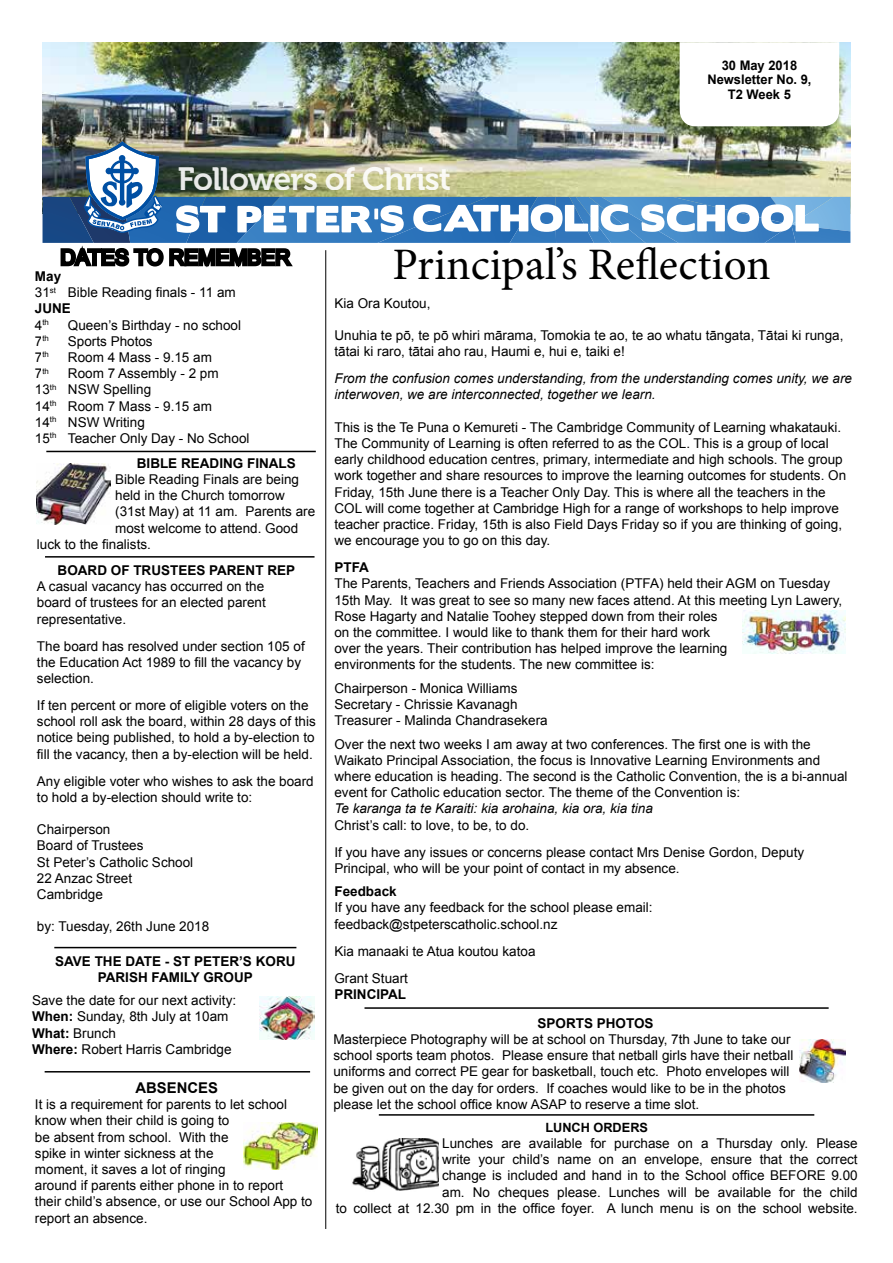
<style>
.page{position:relative;width:893px;height:1263px;background:#fff}
.page>*{position:absolute;margin:0;border:0;box-sizing:border-box;transform-origin:0 0}
.t1{font:45px "Minion Pro";color:#000}
.t2{font:32.1px "Museo 700";letter-spacing:-.025em;color:#fff}
.t3{font:700 14.85px "Arial";color:#000}
.t4{font:13.5px/16.2px "Arial";color:#000}
.t5{font:italic 13.5px/16.2px "Arial";color:#000}
.t6{font:700 13.5px/16.2px "Arial";color:#000;text-align:center}
.t7{font:700 13.2px/14.5px "Arial";color:#000;text-align:center}
.t8{font:700 12.75px "Arial";color:#000}
.t9{font:7.8px "Arial";color:#000}
.s1{font-weight:700}
.s2{font-size:13.5px}
</style>
<div class="page">
<img style="left:43px;top:42px;width:807px;height:99px">
<svg style="left:680px;top:42px;width:159px;height:84px"></svg>
<hr style="left:45px;top:556px;width:270px;height:2px;background:#000">
<svg style="left:42px;top:141px;width:808px;height:313px"></svg>
<hr style="left:54px;top:947px;width:242px;height:1px;background:#000">
<hr style="left:379px;top:1114px;width:435px;height:2px;background:#000">
<hr style="left:45px;top:1071px;width:265px;height:1px;background:#000">
<hr style="left:46px;top:451px;width:270px;height:1px;background:#000">
<hr style="left:364px;top:1007px;width:465px;height:2px;background:#000">
<hr style="left:325px;top:250px;width:1px;height:979px;background:#000">
<img style="left:352px;top:1138px;width:87px;height:53px">
<img style="left:37px;top:463px;width:74px;height:62px">
<img style="left:259px;top:996px;width:56px;height:43px">
<img style="left:244px;top:1122px;width:74px;height:47px">
<img style="left:743px;top:610px;width:103px;height:43px">
<img style="left:799px;top:1039px;width:47px;height:43px">
<h2 class="t2" style="left:177px;top:161px;width:275px">Followers of Christ</h2>
<p class="t7" style="left:707px;top:58px;width:106px">30 May 2018<br>Newsletter No. 9,<br>T2 Week 5</p>
<p class="t4" style="left:35px;top:268px;width:202px"><span class="s1">May<br></span>31<sup>st</sup> Bible Reading finals - 11 am<br><span class="s1">JUNE</span></p>
<p class="t9" style="left:35px;top:317px;width:16px"><span class="s2">4</span>th</p>
<p class="t4" style="left:68px;top:317px;width:175px">Queen’s Birthday - no school</p>
<p class="t9" style="left:35px;top:333px;width:16px"><span class="s2">7</span>th</p>
<p class="t4" style="left:68px;top:333px;width:86px">Sports Photos</p>
<p class="t9" style="left:35px;top:350px;width:16px"><span class="s2">7</span>th</p>
<p class="t4" style="left:68px;top:349px;width:146px">Room 4 Mass - 9.15 am</p>
<p class="t9" style="left:35px;top:366px;width:16px"><span class="s2">7</span>th</p>
<p class="t4" style="left:35px;top:365px;width:216px;text-indent:33px">Room 7 Assembly - 2 pm<br>13<sup>th</sup> NSW Spelling<br>14<sup>th</sup> Room 7 Mass - 9.15 am<br>14<sup>th</sup> NSW Writing<br>15<sup>th</sup> Teacher Only Day - No School</p>
<p class="t6" style="left:137px;top:455px;width:161px">BIBLE READING FINALS</p>
<p class="t4" style="left:115px;top:471px;width:185px">Bible Reading Finals are being</p>
<p class="t4" style="left:115px;top:488px;width:171px">held in the Church tomorrow</p>
<p class="t4" style="left:115px;top:504px;width:202px">(31st May) at 11 am. Parents are</p>
<p class="t4" style="left:115px;top:520px;width:185px">most welcome to attend. Good</p>
<p class="t4" style="left:37px;top:536px;width:116px">luck to the finalists.</p>
<p class="t6" style="left:58px;top:562px;width:239px">BOARD OF TRUSTEES PARENT REP</p>
<p class="t4" style="left:37px;top:578px;width:230px;text-align:justify">A casual vacancy has occurred on the board of trustees for an elected parent representative.</p>
<p class="t4" style="left:37px;top:638px;width:269px">The board has resolved under section 105 of the Education Act 1989 to fill the vacancy by selection.</p>
<p class="t4" style="left:37px;top:697px;width:280px">If ten percent or more of eligible voters on the school roll ask the board, within 28 days of this notice being published, to hold a by-election to fill the vacancy, then a by-election will be held.</p>
<p class="t4" style="left:37px;top:773px;width:278px">Any eligible voter who wishes to ask the board to hold a by-election should write to:</p>
<p class="t4" style="left:37px;top:821px;width:158px">Chairperson<br>Board of Trustees<br>St Peter’s Catholic School<br>22 Anzac Street<br>Cambridge</p>
<p class="t4" style="left:37px;top:919px;width:174px">by: Tuesday, 26th June 2018</p>
<p class="t6" style="left:55px;top:953px;width:242px">SAVE THE DATE - ST PETER’S KORU<br>PARISH FAMILY GROUP</p>
<p class="t4" style="left:32px;top:992px;width:206px">Save the date for our next activity:<br><span class="s1">When:</span> Sunday, 8th July at 10am<br><span class="s1">What:</span> Brunch<br><span class="s1">Where:</span> Robert Harris Cambridge</p>
<p class="t3" style="left:135px;top:1078px;width:84px">ABSENCES</p>
<p class="t4" style="left:35px;top:1096px;width:279px">It is a requirement for parents to let school know when their child is going to<br>be absent from school. With the<br>spike in winter sickness at the<br>moment, it saves a lot of ringing<br>around if parents either phone in to report their child’s absence, or use our School App to report an absence.</p>
<h1 class="t1" style="left:392px;top:235px;width:380px">Principal’s Reflection</h1>
<p class="t4" style="left:334px;top:295px;width:98px">Kia Ora Koutou,</p>
<p class="t4" style="left:334px;top:327px;width:511px">Unuhia te pō, te pō whiri mārama, Tomokia te ao, te ao whatu tāngata, Tātai ki runga, tātai ki raro, tātai aho rau, Haumi e, hui e, taiki e!</p>
<p class="t5" style="left:334px;top:370px;width:519px">From the confusion comes understanding, from the understanding comes unity, we are interwoven, we are interconnected, together we learn.</p>
<p class="t4" style="left:334px;top:419px;width:513px">This is the Te Puna o Kemureti - The Cambridge Community of Learning whakatauki.<br>The Community of Learning is often referred to as the COL. This is a group of local early childhood education centres, primary, intermediate and high schools. The group work together and share resources to improve the learning outcomes for students. On Friday, 15th June there is a Teacher Only Day. This is where all the teachers in the COL will come together at Cambridge High for a range of workshops to help improve teacher practice. Friday, 15th is also Field Days Friday so if you are thinking of going, we encourage you to go on this day.</p>
<p class="t6" style="left:334px;top:560px;width:36px">PTFA</p>
<p class="t4" style="left:334px;top:576px;width:509px">The Parents, Teachers and Friends Association (PTFA) held their AGM on Tuesday 15th May. It was great to see so many new faces attend. At this meeting Lyn Lawery, Rose Hagarty and Natalie Toohey stepped down from their roles<br>on the committee. I would like to thank them for their hard work<br>over the years. Their contribution has helped improve the learning<br>environments for the students. The new committee is:</p>
<p class="t4" style="left:334px;top:680px;width:215px">Chairperson - Monica Williams<br>Secretary - Chrissie Kavanagh<br>Treasurer - Malinda Chandrasekera</p>
<p class="t4" style="left:334px;top:736px;width:515px">Over the next two weeks I am away at two conferences. The first one is with the Waikato Principal Association, the focus is Innovative Learning Environments and where education is heading. The second is the Catholic Convention, the is a bi-annual event for Catholic education sector. The theme of the Convention is:</p>
<p class="t5" style="left:334px;top:801px;width:320px">Te karanga ta te Karaiti: kia arohaina, kia ora, kia tina</p>
<p class="t4" style="left:334px;top:811px;width:471px;line-height:27px">Christ’s call: to love, to be, to do.<br>If you have any issues or concerns please contact Mrs Denise Gordon, Deputy</p>
<p class="t4" style="left:334px;top:860px;width:347px">Principal, who will be your point of contact in my absence.</p>
<p class="t6" style="left:334px;top:884px;width:64px">Feedback</p>
<p class="t4" style="left:334px;top:900px;width:320px">If you have any feedback for the school please email: feedback@stpeterscatholic.school.nz</p>
<p class="t4" style="left:334px;top:937px;width:203px;line-height:27px">Kia manaaki te Atua koutou katoa<br>Grant Stuart</p>
<p class="t6" style="left:334px;top:986px;width:73px">PRINCIPAL</p>
<p class="t6" style="left:538px;top:1015px;width:118px">SPORTS PHOTOS</p>
<p class="t4" style="left:333px;top:1031px;width:461px">Masterpiece Photography will be at school on Thursday, 7th June to take our school sports team photos. Please ensure that netball girls have their netball uniforms and correct PE gear for basketball, touch etc. Photo envelopes will be given out on the day for orders. If coaches would like to be in the photos please let the school office know ASAP to reserve a time slot.</p>
<p class="t8" style="left:545px;top:1119px;width:104px">LUNCH ORDERS</p>
<p class="t4" style="left:336px;top:1135px;width:524px;text-align:right">Lunches are available for purchase on a Thursday only. Please<br>write your child’s name on an envelope, ensure that the correct<br>change is included and hand in to the School office BEFORE 9.00<br>am. No cheques please. Lunches will be available for the child<br>to collect at 12.30 pm in the office foyer. A lunch menu is on the school website.</p>
</div>
